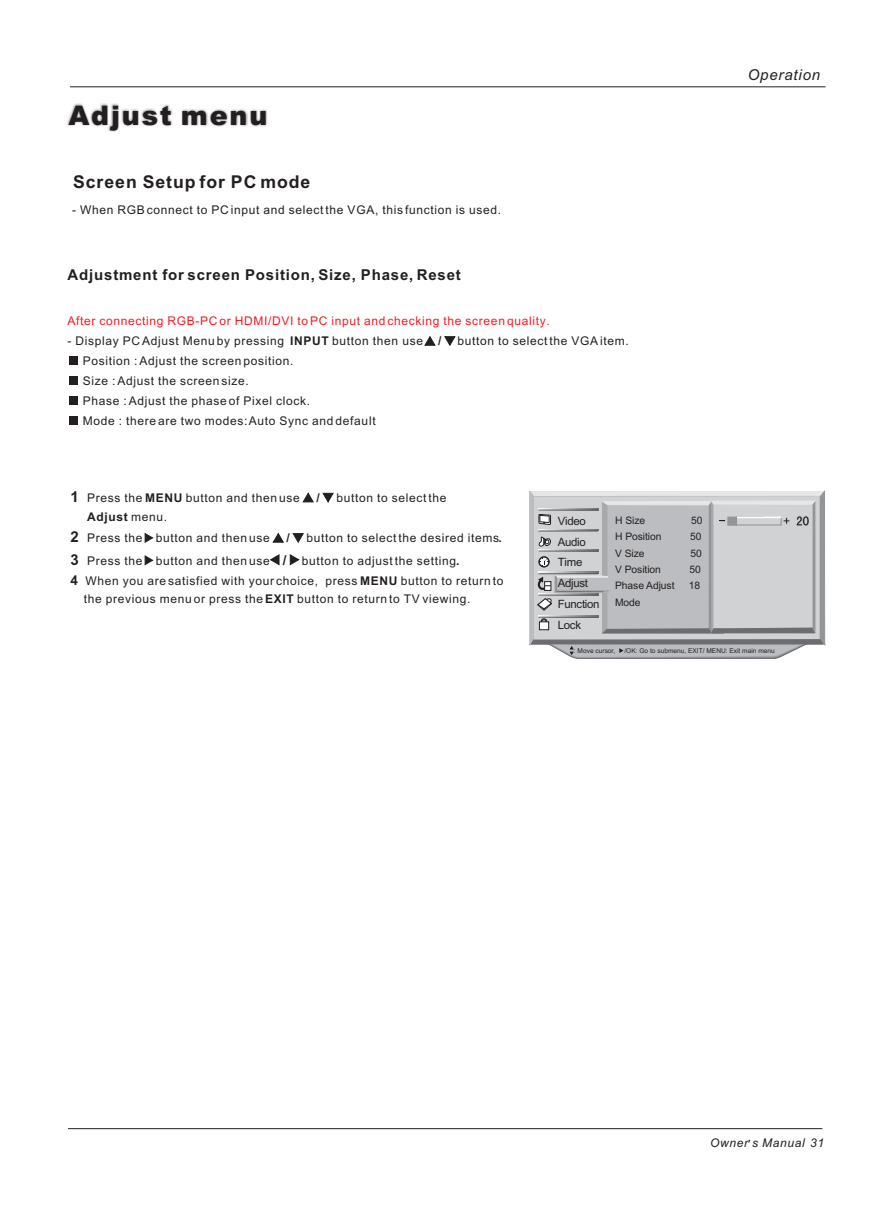
<style>
.page{position:relative;width:894px;height:1212px;background:#fff}
.page>*{position:absolute;margin:0;border:0;box-sizing:border-box;transform-origin:0 0}
.t1{font:900 27px "Arial";letter-spacing:.065em;color:#231f20}
.t2{font:700 17.7px "Arial";letter-spacing:.055em;color:#231f20}
.t3{font:700 15px "Arial";letter-spacing:.055em;color:#231f20}
.t4{font:italic 15px "Arial";letter-spacing:.055em;color:#231f20}
.t5{font:12px/20px "Arial";letter-spacing:.055em;color:#231f20}
.t6{font:12px "Arial";letter-spacing:.055em;color:#ee1d23}
.t7{font:italic 12px "Arial";letter-spacing:.055em;color:#231f20}
.t8{font:700 12px "Arial";color:#231f20}
.t9{font:11.4px/20.7px "Arial";letter-spacing:-.025em;color:#231f20}
.t10{font:10.35px "Arial";letter-spacing:-.01em;color:#231f20}
.t11{font:6.6px "Arial CE";color:#231f20}
.s1{font-weight:700}
.s2{font-weight:700;font-size:15px}
.s3{font-weight:700;font-size:13.5px}
</style>
<div class="page">
<img style="left:67px;top:104px;width:200px;height:28px">
<div style="left:69px;top:357px;width:9px;height:8px;background:#231f20"></div>
<div style="left:69px;top:377px;width:9px;height:8px;background:#231f20"></div>
<div style="left:69px;top:396px;width:9px;height:9px;background:#231f20"></div>
<div style="left:69px;top:416px;width:9px;height:9px;background:#231f20"></div>
<svg style="left:424px;top:336px;width:11px;height:10px"></svg>
<svg style="left:444px;top:336px;width:11px;height:10px"></svg>
<svg style="left:303px;top:493px;width:11px;height:9px"></svg>
<svg style="left:323px;top:493px;width:11px;height:9px"></svg>
<svg style="left:145px;top:533px;width:8px;height:9px"></svg>
<svg style="left:273px;top:533px;width:11px;height:10px"></svg>
<svg style="left:293px;top:533px;width:11px;height:10px"></svg>
<svg style="left:145px;top:556px;width:8px;height:9px"></svg>
<svg style="left:270px;top:555px;width:9px;height:10px"></svg>
<svg style="left:290px;top:554px;width:9px;height:11px"></svg>
<hr style="left:70px;top:87px;width:756px;height:1px;background:#231f20">
<hr style="left:68px;top:1128px;width:754px;height:1px;background:#231f20">
<svg style="left:529px;top:491px;width:296px;height:168px;background:#c0c1c3"></svg>
<h1 class="t1" style="left:68px;top:106px;width:200px">Adjust menu</h1>
<h2 class="t2" style="left:73px;top:176px;width:239px">Screen Setup for PC mode</h2>
<p class="t5" style="left:72px;top:201px;width:430px">- When RGB connect to PC input and select the VGA, this function is used.</p>
<p class="t3" style="left:68px;top:269px;width:395px">Adjustment for screen Position, Size, Phase, Reset</p>
<p class="t6" style="left:68px;top:317px;width:484px">After connecting RGB-PC or HDMI/DVI to PC input and checking the screen quality.</p>
<p class="t5" style="left:68px;top:332px;width:357px">- Display PC Adjust Menu by pressing <span class="s1">INPUT</span> button then use</p>
<p class="t8" style="left:438px;top:337px;width:5px">/</p>
<p class="t5" style="left:457px;top:332px;width:173px">button to select the VGA item.</p>
<p class="t5" style="left:83px;top:352px;width:294px">Position : Adjust the screen position.<br>Size : Adjust the screen size.<br>Phase : Adjust the phase of Pixel clock.<br>Mode : there are two modes:Auto Sync and default</p>
<p class="t5" style="left:70px;top:489px;width:231px"><span class="s2">1</span> Press the <span class="s1">MENU</span> button and then use</p>
<p class="t8" style="left:316px;top:493px;width:5px">/</p>
<p class="t5" style="left:336px;top:489px;width:112px">button to select the</p>
<p class="t5" style="left:70px;top:507px;width:201px;line-height:21.6px;text-indent:17px"><span class="s1">Adjust</span> menu.<br><span class="s2">2</span> Press the button and then use</p>
<p class="t8" style="left:287px;top:533px;width:5px">/</p>
<p class="t5" style="left:70px;top:528px;width:433px;line-height:22.4px;text-indent:236px">button to select the desired items<span class="s1">.<br></span><span class="s2">3</span> Press the button and then use <span class="s3">/</span> button to adjust the setting<span class="s1">.</span></p>
<p class="t5" style="left:84px;top:573px;width:421px;line-height:18.3px;text-indent:-13px"><span class="s3">4</span> When you are satisfied with your choice, press <span class="s1">MENU</span> button to return to the previous menu or press the<span class="s1">EXIT</span> button to return to TV viewing.</p>
<p class="t9" style="left:558px;top:512px;width:43px">Video<br>Audio<br>Time<br>Adjust<br>Function<br>Lock</p>
<p class="t10" style="left:615px;top:517px;width:32px">H Size</p>
<p class="t10" style="left:691px;top:517px;width:13px">50</p>
<p class="t10" style="left:615px;top:533px;width:48px">H Position</p>
<p class="t10" style="left:690px;top:533px;width:13px">50</p>
<p class="t10" style="left:615px;top:549px;width:31px">V Size</p>
<p class="t10" style="left:690px;top:549px;width:13px">50</p>
<p class="t10" style="left:615px;top:566px;width:47px">V Position</p>
<p class="t10" style="left:690px;top:566px;width:13px">50</p>
<p class="t10" style="left:615px;top:582px;width:61px">Phase Adjust</p>
<p class="t10" style="left:689px;top:582px;width:13px">18</p>
<p class="t10" style="left:615px;top:598px;width:27px">Mode</p>
<p class="t4" style="left:748px;top:69px;width:74px">Operation</p>
<p class="t11" style="left:574px;top:648px;width:43px">: Move cursor,</p>
<p class="t11" style="left:624px;top:648px;width:152px">/OK: Go to submenu, EXIT/ MENU: Exit main menu</p>
<p class="t7" style="left:710px;top:1138px;width:116px">Owner s Manual 31</p>
</div>
